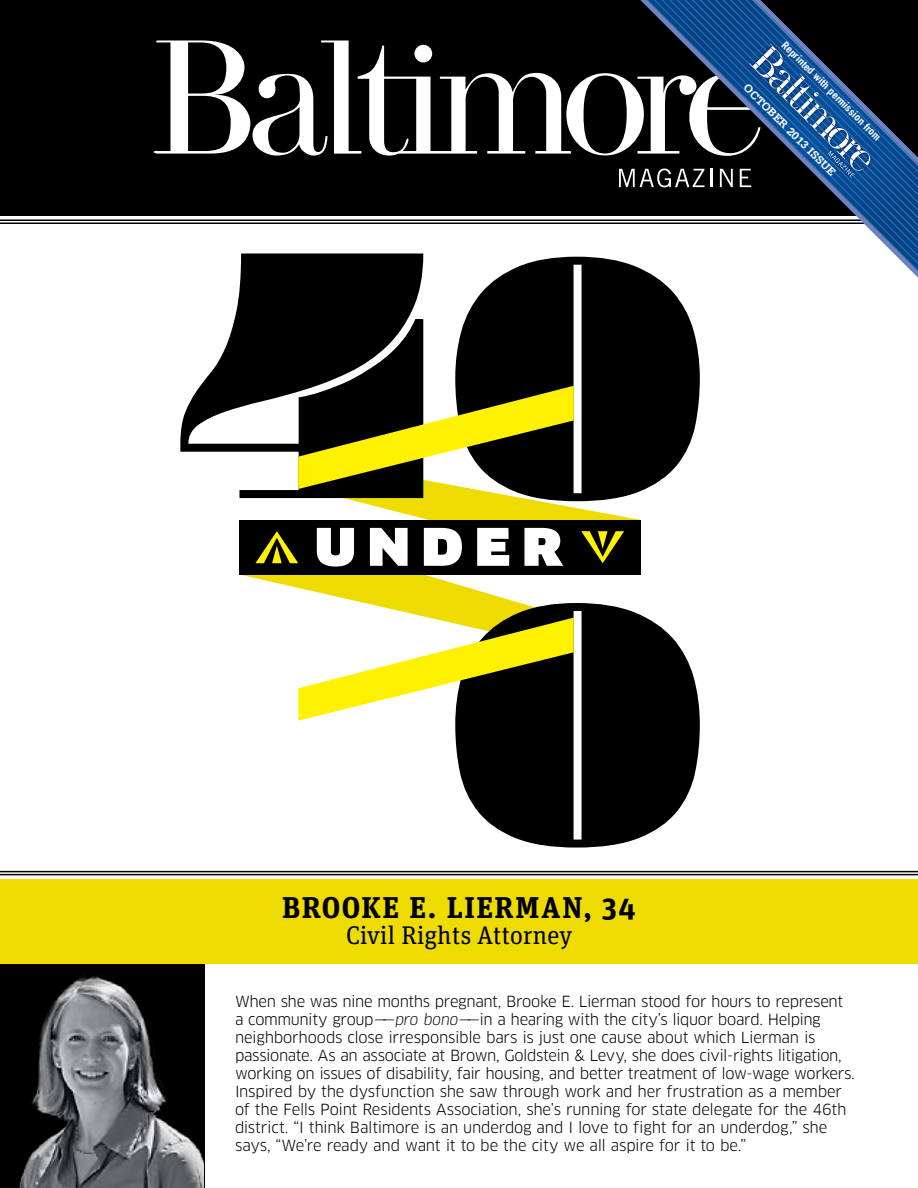
<style>
.page{position:relative;width:918px;height:1188px;background:#fff}
.page>*{position:absolute;margin:0;border:0;box-sizing:border-box;transform-origin:0 0}
.t1{font:700 30px "Unit Slab OT";letter-spacing:.05em;color:#000}
.t2{font:25.5px "Unit Slab OT";color:#000}
.t3{font:15px/18px "Clan OT";letter-spacing:-.02em;color:#000}
.t4{font:700 11.55px "Serifa";color:#fff}
.t5{font:700 10.5px "Trade Gothic";color:#fff}
.s1{font-style:italic}
</style>
<div class="page">
<hr style="left:0;top:871px;width:918px;height:1px;background:#000">
<hr style="left:0;top:874px;width:918px;height:1px;background:#000">
<div style="left:0;top:964px;width:204px;height:224px;background:#000"></div>
<div style="left:0;top:879px;width:918px;height:85px;background:#eedc00"></div>
<div style="left:0;top:0;width:918px;height:216px;background:#000"></div>
<hr style="left:0;top:219px;width:918px;height:2px;background:#000">
<hr style="left:0;top:222px;width:918px;height:2px;background:#000">
<svg style="left:455px;top:615px;width:245px;height:233px;fill:#000"></svg>
<svg style="left:180px;top:253px;width:243px;height:199px;fill:#000"></svg>
<svg style="left:455px;top:257px;width:245px;height:234px;fill:#000"></svg>
<svg style="left:239px;top:386px;width:402px;height:335px"></svg>
<svg style="left:640px;top:203px;width:278px;height:75px"></svg>
<svg style="left:153px;top:0;width:765px;height:203px"></svg>
<img style="left:766px;top:43px;width:115px;height:114px">
<img style="left:751px;top:58px;width:114px;height:115px">
<img style="left:19px;top:976px;width:185px;height:212px">
<p class="t5" style="left:788px;top:39px;width:137px;rotate:45deg">Reprinted with permission from</p>
<p class="t4" style="left:750px;top:81px;width:126px;rotate:45deg">OCTOBER 2013 ISSUE</p>
<p class="t1" style="left:282px;top:889px;width:355px">BROOKE E. LIERMAN, 34</p>
<h2 class="t2" style="left:346px;top:919px;width:227px">Civil Rights Attorney</h2>
<p class="t3" style="left:235px;top:992px;width:621px">When she was nine months pregnant, Brooke E. Lierman stood for hours to represent a community group——<span class="s1">pro bono</span>——in a hearing with the city’s liquor board. Helping neighborhoods close irresponsible bars is just one cause about which Lierman is passionate. As an associate at Brown, Goldstein &amp; Levy, she does civil-rights litigation, working on issues of disability, fair housing, and better treatment of low-wage workers.<br>Inspired by the dysfunction she saw through work and her frustration as a member of the Fells Point Residents Association, she’s running for state delegate for the 46th district. “I think Baltimore is an underdog and I love to fight for an underdog,” she says, “We’re ready and want it to be the city we all aspire for it to be.”</p>
</div>
